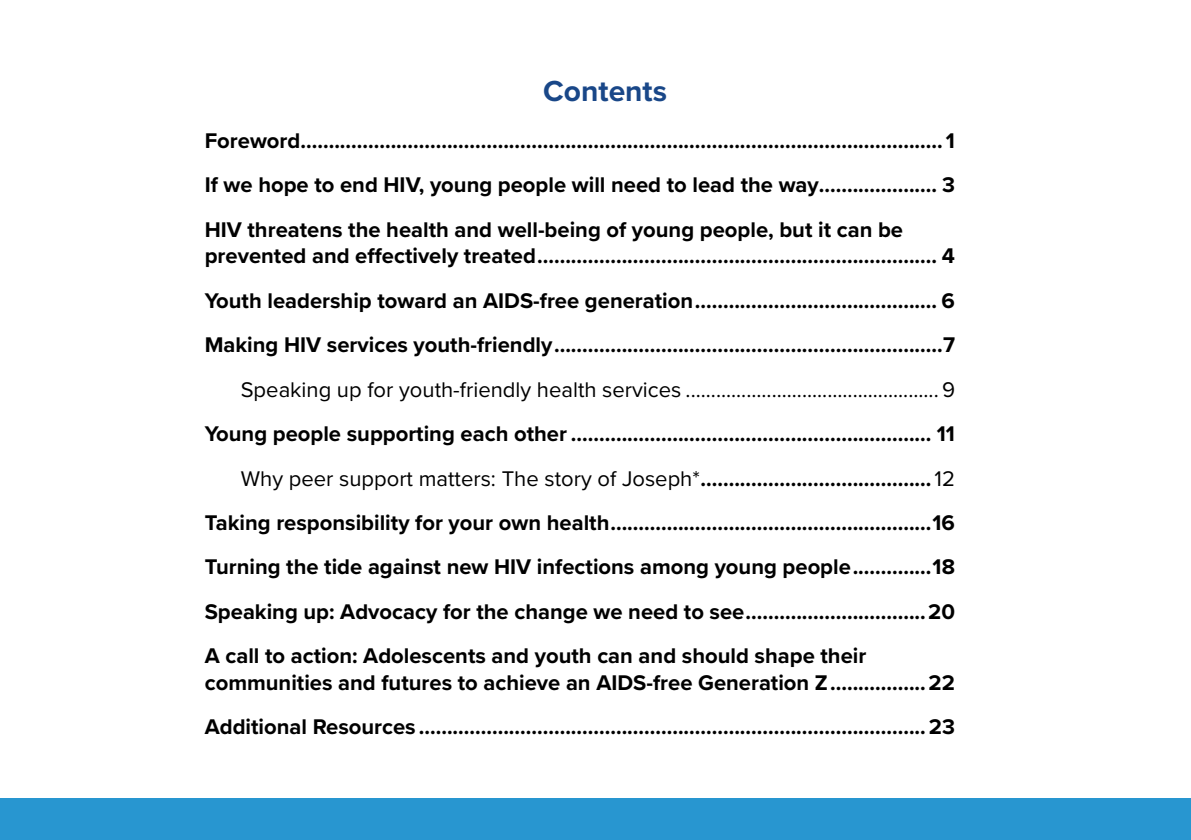
<style>
.page{position:relative;width:1191px;height:840px;background:#fff}
.page>*{position:absolute;margin:0;border:0;box-sizing:border-box;transform-origin:0 0}
.t1{font:700 30px "Proxima Nova";color:#194788}
.t2{font:700 22px/44.4px "Proxima Nova";color:#000;text-align:justify}
.t3{font:22px "Proxima Nova";color:#000}
.s1{font-weight:700}
</style>
<div class="page">
<div style="left:0;top:797px;width:1191px;height:42px;background:#2896d0"></div>
<h1 class="t1" style="left:543px;top:69px;width:125px">Contents</h1>
<p class="t2" style="left:205px;top:118px;width:752px">Foreword.................................................................................................................. 1<br>If we hope to end HIV, young people will need to lead the way..................... 3<br>HIV threatens the health and well-being of young people, but it can be</p>
<p class="t2" style="left:205px;top:233px;width:752px">prevented and effectively treated....................................................................... 4<br>Youth leadership toward an AIDS-free generation........................................... 6<br>Making HIV services youth-friendly.....................................................................7</p>
<p class="t3" style="left:241px;top:372px;width:716px">Speaking up for youth-friendly health services .................................................. 9</p>
<p class="t2" style="left:205px;top:411px;width:752px">Young people supporting each other ................................................................ 11</p>
<p class="t3" style="left:241px;top:461px;width:716px">Why peer support matters: The story of Joseph*<span class="s1">.........................................</span>12</p>
<p class="t2" style="left:205px;top:499px;width:752px">Taking responsibility for your own health.........................................................16</p>
<p class="t2" style="left:205px;top:544px;width:752px">Turning the tide against new HIV infections among young people..............18</p>
<p class="t2" style="left:205px;top:588px;width:752px">Speaking up: Advocacy for the change we need to see................................20</p>
<p class="t2" style="left:205px;top:633px;width:663px">A call to action: Adolescents and youth can and should shape their</p>
<p class="t2" style="left:205px;top:659px;width:752px">communities and futures to achieve an AIDS-free Generation Z.................22<br>Additional Resources ..........................................................................................23</p>
</div>
